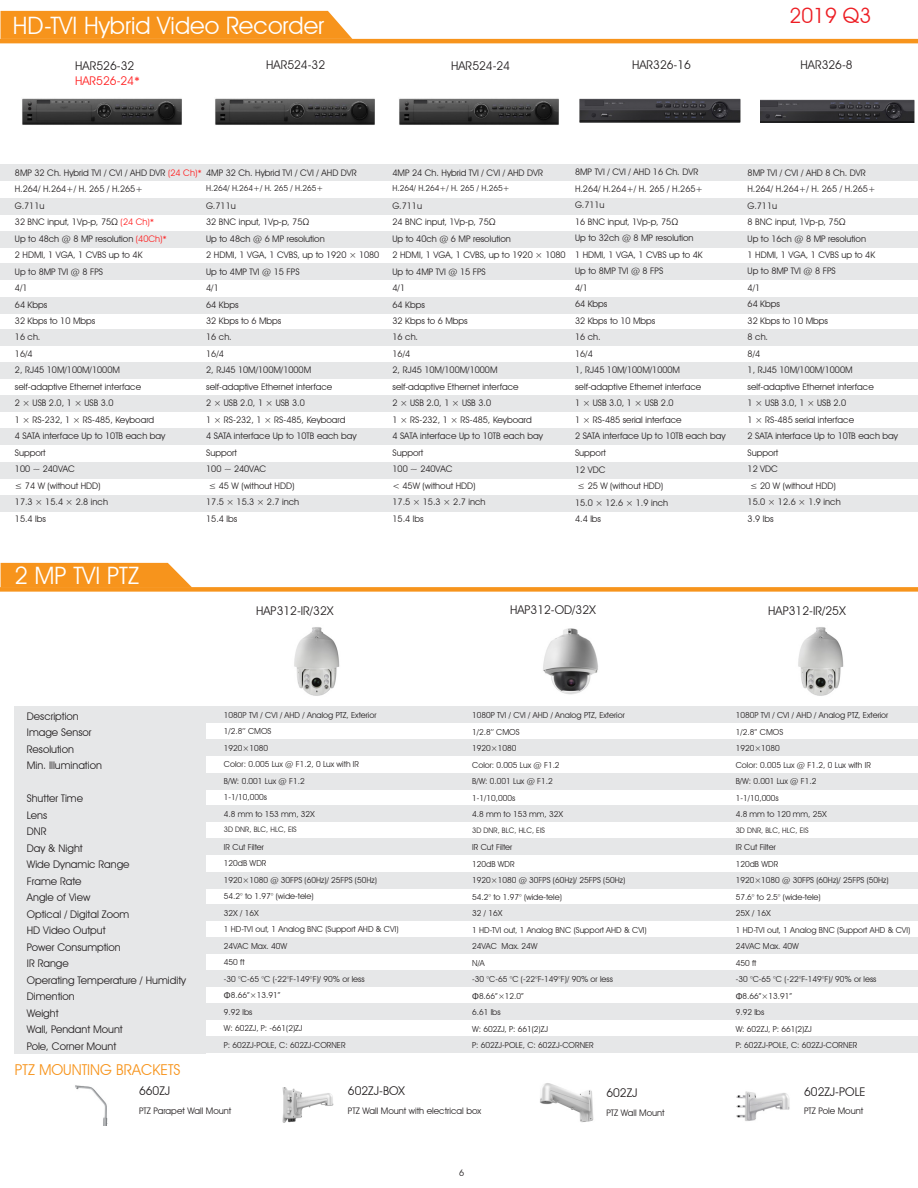
<style>
.page{position:relative;width:918px;height:1188px;background:#fff}
.page>*{position:absolute;margin:0;border:0;box-sizing:border-box;transform-origin:0 0}
.t1{font:24px "Avant Garde IT Cby BT";color:#fff}
.t2{font:21px "Avant Garde IT Cby BT";color:#ed1e24}
.t3{font:15px "Avant Garde IT Cby BT";color:#f7941c}
.t4{font:12px "Avant Garde IT Cby BT";color:#231f20}
.t5{font:12px "Avant Garde IT Cby BT";color:#ff1f20}
.t6{font:10.5px/16.5px "Avant Garde IT Cby BT";color:#231f20}
.t7{font:9px/16.5px "Avant Garde IT Cby BT";color:#231f20}
.t8{font:8.25px/16.5px "Avant Garde IT Cby BT";color:#231f20}
.t9{font:7.5px "Avant Garde IT Cby BT";color:#231f20}
.s1{font-family:"Calibri"}
.s2{color:#ff1f20}
.s3{font-family:"Calibri";color:#ff1f20}
.s4{font-family:"Calibri";font-size:9px}
</style>
<div class="page">
<hr style="left:0;top:39px;width:918px;height:4px;background:#f7941c">
<div style="left:0;top:587px;width:918px;height:5px;background:#f7941c"></div>
<div style="left:15px;top:706px;width:191px;height:347px;background:#e6e7e8"></div>
<div style="left:0;top:164px;width:918px;height:17px;background:#e6e7e8"></div>
<div style="left:185px;top:706px;width:733px;height:16px;background:#e6e7e8"></div>
<div style="left:0;top:198px;width:918px;height:16px;background:#e6e7e8"></div>
<div style="left:185px;top:739px;width:733px;height:17px;background:#e6e7e8"></div>
<div style="left:0;top:231px;width:918px;height:17px;background:#e6e7e8"></div>
<div style="left:185px;top:773px;width:733px;height:16px;background:#e6e7e8"></div>
<div style="left:0;top:263px;width:918px;height:17px;background:#e6e7e8"></div>
<div style="left:185px;top:805px;width:733px;height:16px;background:#e6e7e8"></div>
<div style="left:0;top:297px;width:918px;height:16px;background:#e6e7e8"></div>
<div style="left:185px;top:838px;width:733px;height:17px;background:#e6e7e8"></div>
<div style="left:0;top:329px;width:918px;height:16px;background:#e6e7e8"></div>
<div style="left:185px;top:872px;width:733px;height:16px;background:#e6e7e8"></div>
<div style="left:0;top:362px;width:918px;height:17px;background:#e6e7e8"></div>
<div style="left:185px;top:904px;width:733px;height:17px;background:#e6e7e8"></div>
<div style="left:0;top:395px;width:918px;height:17px;background:#e6e7e8"></div>
<div style="left:185px;top:937px;width:733px;height:16px;background:#e6e7e8"></div>
<div style="left:0;top:429px;width:918px;height:16px;background:#e6e7e8"></div>
<div style="left:185px;top:970px;width:733px;height:17px;background:#e6e7e8"></div>
<div style="left:0;top:462px;width:918px;height:16px;background:#e6e7e8"></div>
<div style="left:185px;top:1003px;width:733px;height:17px;background:#e6e7e8"></div>
<div style="left:0;top:495px;width:918px;height:17px;background:#e6e7e8"></div>
<div style="left:185px;top:1037px;width:733px;height:16px;background:#e6e7e8"></div>
<svg style="left:1px;top:563px;width:191px;height:25px;background:#f79a2a"></svg>
<img style="left:75px;top:1085px;width:33px;height:41px">
<img style="left:282px;top:1088px;width:52px;height:35px">
<img style="left:736px;top:1091px;width:54px;height:30px">
<img style="left:540px;top:1083px;width:54px;height:40px">
<img style="left:294px;top:627px;width:46px;height:69px">
<img style="left:798px;top:627px;width:46px;height:69px">
<img style="left:543px;top:628px;width:55px;height:67px">
<img style="left:22px;top:98px;width:160px;height:27px">
<img style="left:215px;top:98px;width:160px;height:27px">
<img style="left:399px;top:98px;width:160px;height:27px">
<img style="left:579px;top:99px;width:162px;height:24px">
<img style="left:760px;top:99px;width:155px;height:24px">
<svg style="left:1px;top:11px;width:351px;height:28px;background:#f79724"></svg>
<h1 class="t1" style="left:13px;top:11px;width:313px">HD-TVI Hybrid Video Recorder</h1>
<h2 class="t2" style="left:790px;top:3px;width:83px">2019 Q3</h2>
<p class="t4" style="left:75px;top:58px;width:60px">HAR526-32</p>
<h3 class="t5" style="left:75px;top:73px;width:66px">HAR526-24<span class="s1">*</span></h3>
<p class="t4" style="left:266px;top:57px;width:60px">HAR524-32</p>
<p class="t4" style="left:632px;top:57px;width:60px">HAR326-16</p>
<p class="t4" style="left:801px;top:57px;width:54px">HAR326-8</p>
<p class="t4" style="left:451px;top:58px;width:60px">HAR524-24</p>
<p class="t7" style="left:15px;top:164px;width:188px">8MP 32 Ch. Hybrid TVI / CVI / AHD DVR <span class="s2">(24 Ch)</span><span class="s3">*<br></span>H.264/ H.264+/ H. 265 / H.265+<br>G.711u<br>32 BNC input, 1Vp-p, 75Ω <span class="s2">(24 Ch)</span><span class="s3">*<br></span>Up to 48ch @ 8 MP resolution <span class="s2">(40Ch)</span><span class="s3">*<br></span>2 HDMI, 1 VGA, 1 CVBS up to 4K<br>Up to 8MP TVI @ 8 FPS<br>4/1<br>64 Kbps<br>32 Kbps to 10 Mbps<br>16 ch.<br>16/4<br>2, RJ45 10M/100M/1000M<br>self-adaptive Ethernet interface<br>2 × USB 2.0, 1 × USB 3.0<br>1 × RS-232, 1 × RS-485, Keyboard<br>4 SATA interface Up to 10TB each bay<br>Support<br>100 ~ 240VAC<br>≤ 74 W (without HDD)<br>17.3 × 15.4 × 2.8 inch<br>15.4 lbs</p>
<p class="t7" style="left:206px;top:164px;width:152px">4MP 32 Ch. Hybrid TVI / CVI / AHD DVR</p>
<p class="t8" style="left:206px;top:180px;width:119px">H.264/ H.264+/ H. 265 / H.265+</p>
<p class="t7" style="left:206px;top:197px;width:175px">G.711u<br>32 BNC input, 1Vp-p, 75Ω<br>Up to 48ch @ 6 MP resolution<br>2 HDMI, 1 VGA, 1 CVBS, up to 1920 × 1080<br>Up to 4MP TVI @ 15 FPS<br>4/1<br>64 Kbps<br>32 Kbps to 6 Mbps<br>16 ch.<br>16/4<br>2, RJ45 10M/100M/1000M<br>self-adaptive Ethernet interface<br>2 × USB 2.0, 1 × USB 3.0<br>1 × RS-232, 1 × RS-485, Keyboard<br>4 SATA interface Up to 10TB each bay<br>Support<br>100 ~ 240VAC<br>≤ 45 W (without HDD)<br>17.5 × 15.3 × 2.7 inch<br>15.4 lbs</p>
<p class="t7" style="left:393px;top:164px;width:152px">4MP 24 Ch. Hybrid TVI / CVI / AHD DVR</p>
<p class="t8" style="left:393px;top:180px;width:119px">H.264/ H.264+/ H. 265 / H.265+</p>
<p class="t7" style="left:393px;top:197px;width:175px">G.711u<br>24 BNC input, 1Vp-p, 75Ω<br>Up to 40ch @ 6 MP resolution<br>2 HDMI, 1 VGA, 1 CVBS, up to 1920 × 1080<br>Up to 4MP TVI @ 15 FPS<br>4/1<br>64 Kbps<br>32 Kbps to 6 Mbps<br>16 ch.<br>16/4<br>2, RJ45 10M/100M/1000M<br>self-adaptive Ethernet interface<br>2 × USB 2.0, 1 × USB 3.0<br>1 × RS-232, 1 × RS-485, Keyboard<br>4 SATA interface Up to 10TB each bay<br>Support<br>100 ~ 240VAC<br>&lt; 45W (without HDD)<br>17.5 × 15.3 × 2.7 inch<br>15.4 lbs</p>
<p class="t7" style="left:575px;top:164px;width:152px">8MP TVI / CVI / AHD 16 Ch. DVR<br>H.264/ H.264+/ H. 265 / H.265+<br>G.711u<br>16 BNC input, 1Vp-p, 75Ω<br>Up to 32ch @ 8 MP resolution<br>1 HDMI, 1 VGA, 1 CVBS up to 4K<br>Up to 8MP TVI @ 8 FPS<br>4/1<br>64 Kbps<br>32 Kbps to 10 Mbps<br>16 ch.<br>16/4<br>1, RJ45 10M/100M/1000M self-adaptive Ethernet interface<br>1 × USB 3.0, 1 × USB 2.0<br>1 × RS-485 serial interface<br>2 SATA interface Up to 10TB each bay<br>Support<br>12 VDC<br>≤ 25 W (without HDD)<br>15.0 × 12.6 × 1.9 inch<br>4.4 lbs</p>
<p class="t7" style="left:748px;top:164px;width:152px">8MP TVI / CVI / AHD 8 Ch. DVR<br>H.264/ H.264+/ H. 265 / H.265+<br>G.711u<br>8 BNC input, 1Vp-p, 75Ω<br>Up to 16ch @ 8 MP resolution<br>1 HDMI, 1 VGA, 1 CVBS up to 4K<br>Up to 8MP TVI @ 8 FPS<br>4/1<br>64 Kbps<br>32 Kbps to 10 Mbps<br>8 ch.<br>8/4<br>1, RJ45 10M/100M/1000M self-adaptive Ethernet interface<br>1 × USB 3.0, 1 × USB 2.0<br>1 × RS-485 serial interface<br>2 SATA interface Up to 10TB each bay<br>Support<br>12 VDC<br>≤ 20 W (without HDD)<br>15.0 × 12.6 × 1.9 inch<br>3.9 lbs</p>
<p class="t1" style="left:14px;top:561px;width:126px">2 MP TVI PTZ</p>
<p class="t4" style="left:256px;top:603px;width:79px">HAP312-IR/32X</p>
<p class="t4" style="left:510px;top:602px;width:87px">HAP312-OD/32X</p>
<p class="t4" style="left:768px;top:603px;width:79px">HAP312-IR/25X</p>
<p class="t6" style="left:27px;top:708px;width:77px">Description<br>Image Sensor<br>Resolution<br>Min. Illumination</p>
<p class="t6" style="left:27px;top:790px;width:161px">Shutter Time<br>Lens<br>DNR<br>Day &amp; Night<br>Wide Dynamic Range<br>Frame Rate<br>Angle of View<br>Optical / Digital Zoom<br>HD Video Output<br>Power Consumption<br>IR Range<br>Operating Temperature / Humidity<br>Dimention<br>Weight<br>Wall, Pendant Mount<br>Pole, Corner Mount</p>
<p class="t3" style="left:15px;top:1060px;width:167px">PTZ MOUNTING BRACKETS</p>
<p class="t8" style="left:224px;top:706px;width:154px">1080P TVI / CVI / AHD / Analog PTZ, Exterior<br>1/2.8’’ CMOS<br>1920×1080<br>Color: 0.005 Lux @ F1.2, 0 Lux with IR<br>B/W: 0.001 Lux @ F1.2<br>1-1/10,000s<br>4.8 mm to 153 mm, 32X</p>
<p class="t9" style="left:224px;top:825px;width:74px">3D DNR, BLC, HLC, EIS</p>
<p class="t8" style="left:224px;top:838px;width:176px">IR Cut Filter<br>120dB WDR<br>1920×1080 @ 30FPS (60Hz)/ 25FPS (50Hz)<br>54.2° to 1.97° (wide-tele)<br>32X / 16X<br>1 HD-TVI out, 1 Analog BNC (Support AHD &amp; CVI)<br>24VAC Max. 40W<br>450 ft<br>-30 °C-65 °C (-22°F-149°F)/ 90% or less<br><span class="s4">Φ</span>8.66”×13.91”<br>9.92 lbs<br>W: 602ZJ, P: -661(2)ZJ<br>P: 602ZJ-POLE, C: 602ZJ-CORNER</p>
<p class="t8" style="left:472px;top:707px;width:154px">1080P TVI / CVI / AHD / Analog PTZ, Exterior<br>1/2.8’’ CMOS<br>1920×1080<br>Color: 0.005 Lux @ F1.2<br>B/W: 0.001 Lux @ F1.2<br>1-1/10,000s<br>4.8 mm to 153 mm, 32X</p>
<p class="t9" style="left:472px;top:826px;width:74px">3D DNR, BLC, HLC, EIS</p>
<p class="t8" style="left:472px;top:839px;width:176px">IR Cut Filter<br>120dB WDR<br>1920×1080 @ 30FPS (60Hz)/ 25FPS (50Hz)<br>54.2° to 1.97° (wide-tele)<br>32 / 16X<br>1 HD-TVI out, 1 Analog BNC (Support AHD &amp; CVI)<br>24VAC Max. 24W<br>N/A<br>-30 °C-65 °C (-22°F-149°F)/ 90% or less<br><span class="s4">Φ</span>8.66”×12.0”<br>6.61 lbs<br>W: 602ZJ, P: 661(2)ZJ<br>P: 602ZJ-POLE, C: 602ZJ-CORNER</p>
<p class="t8" style="left:736px;top:707px;width:154px">1080P TVI / CVI / AHD / Analog PTZ, Exterior<br>1/2.8’’ CMOS<br>1920×1080<br>Color: 0.005 Lux @ F1.2, 0 Lux with IR<br>B/W: 0.001 Lux @ F1.2<br>1-1/10,000s<br>4.8 mm to 120 mm, 25X</p>
<p class="t9" style="left:736px;top:826px;width:74px">3D DNR, BLC, HLC, EIS</p>
<p class="t8" style="left:736px;top:839px;width:176px">IR Cut Filter<br>120dB WDR<br>1920×1080 @ 30FPS (60Hz)/ 25FPS (50Hz)<br>57.6° to 2.5° (wide-tele)<br>25X / 16X<br>1 HD-TVI out, 1 Analog BNC (Support AHD &amp; CVI)<br>24VAC Max. 40W<br>450 ft<br>-30 °C-65 °C (-22°F-149°F)/ 90% or less<br><span class="s4">Φ</span>8.66”×13.91”<br>9.92 lbs<br>W: 602ZJ, P: 661(2)ZJ<br>P: 602ZJ-POLE, C: 602ZJ-CORNER</p>
<p class="t4" style="left:139px;top:1084px;width:33px">660ZJ</p>
<p class="t4" style="left:348px;top:1084px;width:59px">602ZJ-BOX</p>
<p class="t4" style="left:606px;top:1086px;width:33px">602ZJ</p>
<p class="t4" style="left:804px;top:1085px;width:63px">602ZJ-POLE</p>
<p class="t7" style="left:139px;top:1102px;width:94px">PTZ Parapet Wall Mount</p>
<p class="t7" style="left:348px;top:1102px;width:135px">PTZ Wall Mount with electrical box</p>
<p class="t7" style="left:606px;top:1104px;width:60px">PTZ Wall Mount</p>
<p class="t7" style="left:804px;top:1103px;width:61px">PTZ Pole Mount</p>
<p class="t7" style="left:459px;top:1165px;width:7px">6</p>
</div>
